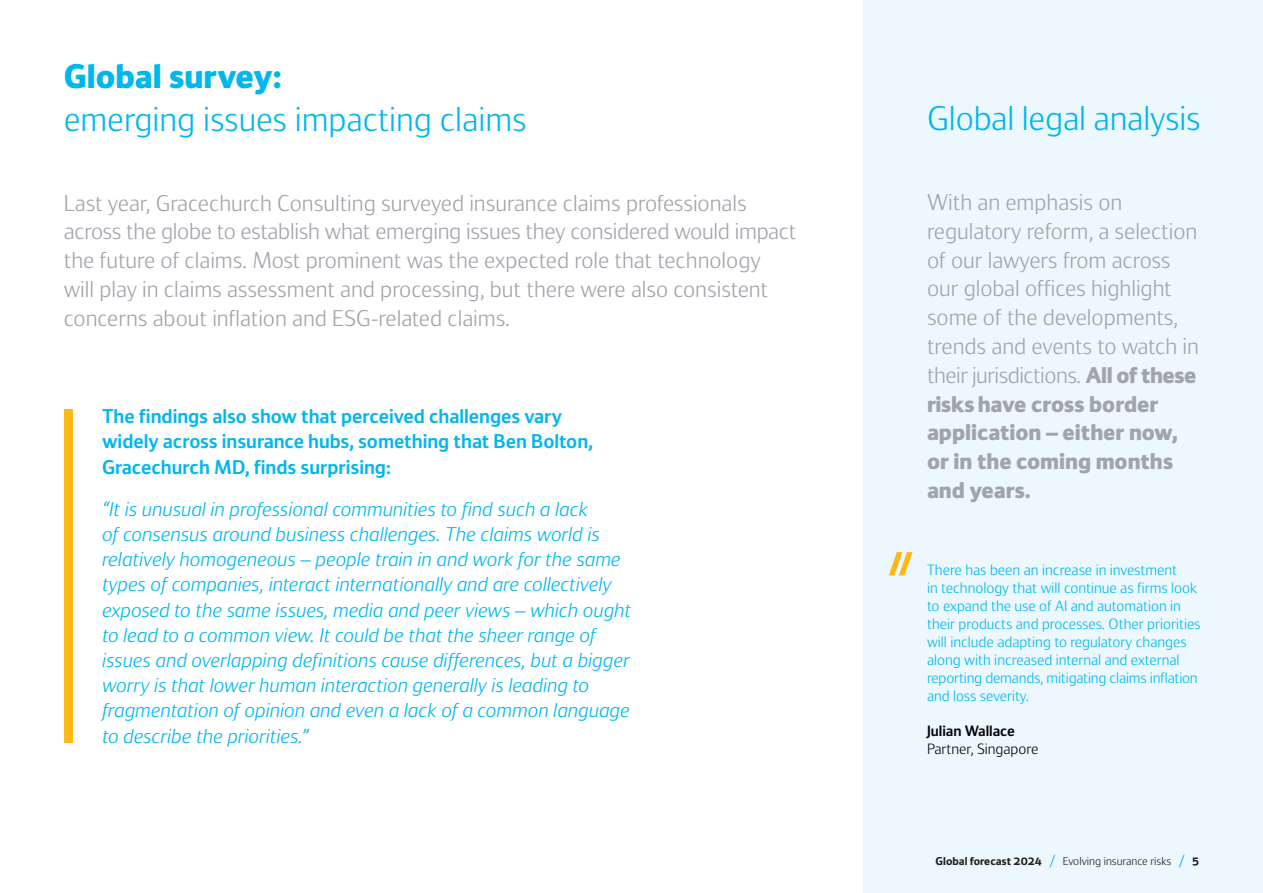
<style>
.page{position:relative;width:1263px;height:893px;background:#fff}
.page>*{position:absolute;margin:0;border:0;box-sizing:border-box;transform-origin:0 0}
.t1{font:300 36px "Kennedys";letter-spacing:-.005em;color:#00b6ef}
.t2{font:800 36px "Kennedys";color:#00b6ef}
.t3{font:300 24px/28.8px "Kennedys";color:#a2a4ac}
.t4{font:italic 300 21px/25.2px "Kennedys";color:#00b6ef}
.t5{font:600 21px/25.2px "Kennedys";color:#00b6ef}
.t6{font:300 15.75px/18px "Kennedys";color:#00b6ef}
.t7{font:300 15.75px "Kennedys";color:#05060b}
.t8{font:600 15.75px "Kennedys";color:#05060b}
.t9{font:300 12px "Kennedys";color:#241f1f}
.s1{font-weight:800}
.s2{font-weight:700}
.s3{font-weight:400;color:#00b6ef}
</style>
<div class="page">
<div style="left:863px;top:0;width:400px;height:893px;background:#ecf8fe"></div>
<div style="left:64px;top:409px;width:8px;height:334px;background:#ffb917"></div>
<svg style="left:889px;top:552px;width:23px;height:23px"></svg>
<h1 class="t2" style="left:64px;top:55px;width:219px">Global survey:</h1>
<h1 class="t1" style="left:64px;top:100px;width:464px">emerging issues impacting claims</h1>
<p class="t3" style="left:64px;top:188px;width:734px">Last year, Gracechurch Consulting surveyed insurance claims professionals across the globe to establish what emerging issues they considered would impact the future of claims. Most prominent was the expected role that technology will play in claims assessment and processing, but there were also consistent concerns about inflation and ESG-related claims.</p>
<p class="t5" style="left:102px;top:404px;width:492px">The findings also show that perceived challenges vary widely across insurance hubs, something that Ben Bolton,<br>Gracechurch MD, finds surprising:</p>
<p class="t4" style="left:102px;top:497px;width:530px">“It is unusual in professional communities to find such a lack<br>of consensus around business challenges. The claims world is relatively homogeneous – people train in and work for the same types of companies, interact internationally and are collectively exposed to the same issues, media and peer views – which ought to lead to a common view. It could be that the sheer range of issues and overlapping definitions cause differences, but a bigger worry is that lower human interaction generally is leading to fragmentation of opinion and even a lack of a common language to describe the priorities.”</p>
<h1 class="t1" style="left:927px;top:99px;width:275px">Global legal analysis</h1>
<p class="t3" style="left:927px;top:188px;width:273px">With an emphasis on regulatory reform, a selection of our lawyers from across our global offices highlight some of the developments, trends and events to watch in their jurisdictions. <span class="s1">All of these risks have cross border application – either now, or in the coming months and years.</span></p>
<p class="t6" style="left:927px;top:561px;width:275px">There has been an increase in investment<br>in technology that will continue as firms look to expand the use of AI and automation in their products and processes. Other priorities will include adapting to regulatory changes along with increased internal and external reporting demands, mitigating claims inflation and loss severity.</p>
<p class="t8" style="left:927px;top:723px;width:89px">Julian Wallace</p>
<p class="t7" style="left:927px;top:741px;width:113px">Partner, Singapore</p>
<p class="t9" style="left:936px;top:855px;width:265px"><span class="s2">Global forecast 2024</span> <span class="s3">/</span> Evolving insurance risks <span class="s3">/</span> <span class="s2">5</span></p>
</div>
